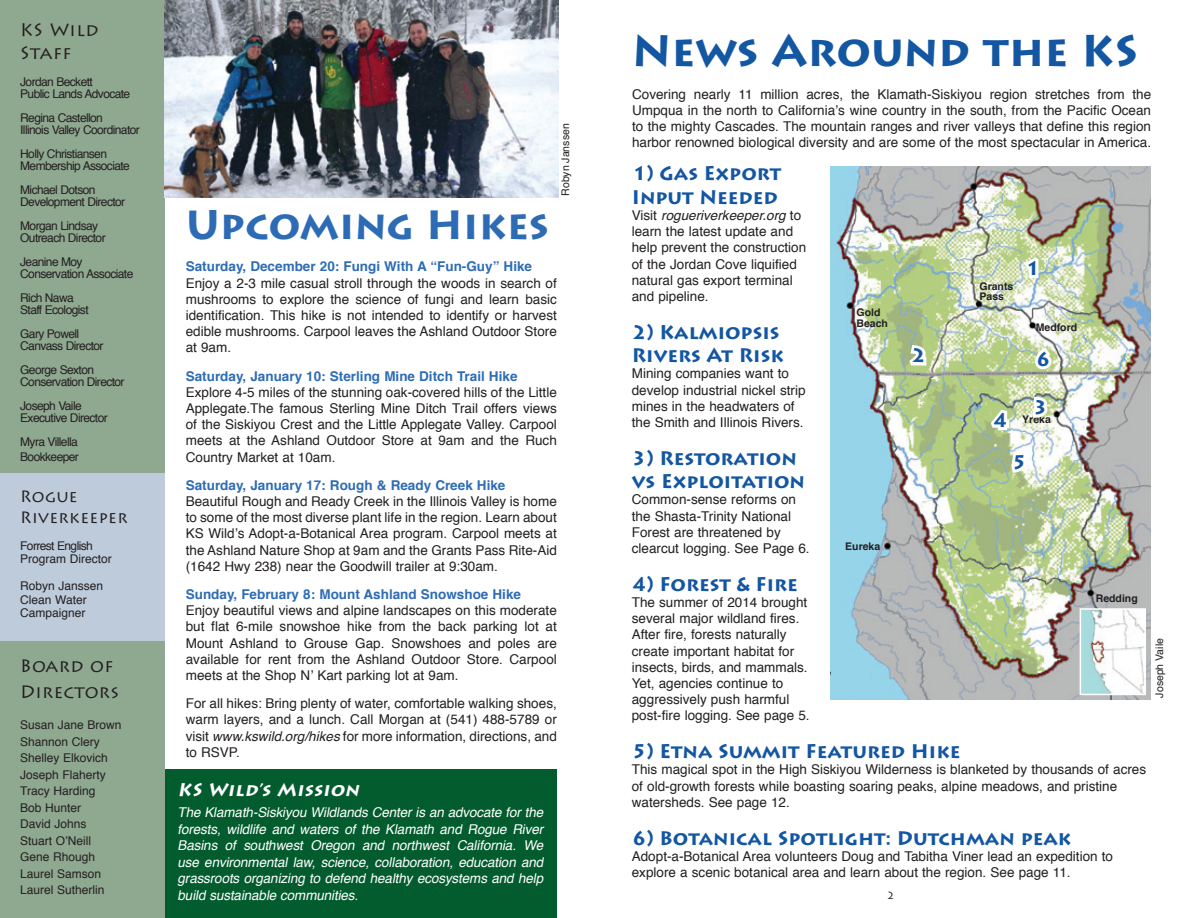
<style>
.page{position:relative;width:1188px;height:918px;background:#fff}
.page>*{position:absolute;margin:0;border:0;box-sizing:border-box;transform-origin:0 0}
.t1{font:700 43.5px "Lithos Pro";color:#1356a2}
.t2{font:700 40.5px "Lithos Pro";color:#2d6cb5}
.t3{font:700 19.5px/23.4px "Lithos Pro";color:#1356a2}
.t4{font:18px/22.5px "Lithos Pro";letter-spacing:.025em;color:#231f20}
.t5{font:italic 700 18px "Lithos Pro";color:#fff}
.t6{font:16.5px/21px "Lithos Pro";letter-spacing:.025em;color:#231f20}
.t7{font:13.5px/16.2px "Helvetica";color:#231f20;text-align:justify}
.t8{font:italic 13.5px/16.5px "Helvetica";color:#fff;text-align:justify}
.t9{font:700 13.5px "Helvetica";color:#2d6cb5}
.t10{font:12px/12px "Helvetica";letter-spacing:-.05em;color:#231f20}
.t11{font:12px/16.5px "Helvetica";color:#231f20}
.t12{font:700 10.5px/10.5px "Helvetica";color:#231f20}
.t13{font:10.5px "Helvetica";color:#231f20}
.t14{font:10.5px "Lithos Pro";color:#231f20}
.s1{font-style:italic}
</style>
<div class="page">
<div style="left:164px;top:770px;width:393px;height:148px;background:#035c2e"></div>
<div style="left:0;top:0;width:164px;height:918px;background:#8fa890"></div>
<div style="left:0;top:473px;width:164px;height:167px;background:#bdcbdb"></div>
<img style="left:164px;top:0;width:394px;height:197px">
<img style="left:831px;top:166px;width:320px;height:533px">
<svg style="left:906px;top:342px;width:24px;height:27px"></svg>
<svg style="left:1020px;top:254px;width:22px;height:27px"></svg>
<svg style="left:1032px;top:343px;width:23px;height:31px"></svg>
<svg style="left:1030px;top:394px;width:20px;height:27px"></svg>
<svg style="left:1007px;top:449px;width:22px;height:28px"></svg>
<img style="left:1083px;top:611px;width:60px;height:81px">
<div style="left:1080px;top:608px;width:66px;height:87px;border:2px solid #fff"></div>
<div style="left:831px;top:653px;width:37px;height:46px;background:#96d4ea"></div>
<svg style="left:986px;top:398px;width:27px;height:36px"></svg>
<h3 class="t4" style="left:20px;top:19px;width:80px">KS Wild<br>Staff</h3>
<p class="t10" style="left:20px;top:76px;width:112px">Jordan Beckett<br>Public Lands Advocate</p>
<p class="t10" style="left:20px;top:112px;width:121px">Regina Castellon<br>Illinois Valley Coordinator</p>
<p class="t10" style="left:20px;top:148px;width:111px">Holly Christiansen<br>Membership Associate</p>
<p class="t10" style="left:20px;top:184px;width:106px">Michael Dotson<br>Development Director</p>
<p class="t10" style="left:20px;top:220px;width:87px">Morgan Lindsay<br>Outreach Director</p>
<p class="t10" style="left:20px;top:256px;width:115px">Jeanine Moy<br>Conservation Associate</p>
<p class="t10" style="left:20px;top:292px;width:70px">Rich Nawa<br>Staff Ecologist</p>
<p class="t10" style="left:20px;top:328px;width:85px">Gary Powell<br>Canvass Director</p>
<p class="t10" style="left:20px;top:364px;width:106px">George Sexton<br>Conservation Director</p>
<p class="t10" style="left:20px;top:400px;width:89px">Joseph Vaile<br>Executive Director</p>
<p class="t10" style="left:20px;top:434px;width:60px;line-height:15px">Myra Villella<br>Bookkeeper</p>
<p class="t6" style="left:20px;top:486px;width:109px">Rogue<br>Riverkeeper</p>
<p class="t11" style="left:20px;top:539px;width:93px;line-height:13.5px">Forrest English<br>Program Director</p>
<p class="t11" style="left:20px;top:580px;width:85px;line-height:13.5px">Robyn Janssen<br>Clean Water<br>Campaigner</p>
<h3 class="t4" style="left:20px;top:654px;width:100px;line-height:25.5px">Board of<br>Directors</h3>
<p class="t11" style="left:20px;top:717px;width:103px">Susan Jane Brown<br>Shannon Clery<br>Shelley Elkovich<br>Joseph Flaherty<br>Tracy Harding<br>Bob Hunter<br>David Johns<br>Stuart O’Neill<br>Gene Rhough<br>Laurel Samson<br>Laurel Sutherlin</p>
<p class="t13" style="left:557px;top:196px;width:74px;rotate:-90deg">Robyn Janssen</p>
<h2 class="t2" style="left:186px;top:201px;width:365px">Upcoming Hikes</h2>
<p class="t9" style="left:186px;top:256px;width:348px">Saturday, December 20: Fungi With A “Fun-Guy” Hike</p>
<p class="t7" style="left:186px;top:275px;width:373px">Enjoy a 2-3 mile casual stroll through the woods in search of mushrooms to explore the science of fungi and learn basic identification. This hike is not intended to identify or harvest edible mushrooms. Carpool leaves the Ashland Outdoor Store at 9am.</p>
<p class="t9" style="left:186px;top:365px;width:333px">Saturday, January 10: Sterling Mine Ditch Trail Hike</p>
<p class="t7" style="left:186px;top:384px;width:373px">Explore 4-5 miles of the stunning oak-covered hills of the Little Applegate.The famous Sterling Mine Ditch Trail offers views of the Siskiyou Crest and the Little Applegate Valley. Carpool meets at the Ashland Outdoor Store at 9am and the Ruch Country Market at 10am.</p>
<p class="t9" style="left:186px;top:474px;width:321px">Saturday, January 17: Rough &amp; Ready Creek Hike</p>
<p class="t7" style="left:186px;top:494px;width:373px">Beautiful Rough and Ready Creek in the Illinois Valley is home to some of the most diverse plant life in the region. Learn about KS Wild’s Adopt-a-Botanical Area program. Carpool meets at the Ashland Nature Shop at 9am and the Grants Pass Rite-Aid (1642 Hwy 238) near the Goodwill trailer at 9:30am.</p>
<p class="t9" style="left:186px;top:583px;width:337px">Sunday, February 8: Mount Ashland Snowshoe Hike</p>
<p class="t7" style="left:186px;top:603px;width:373px">Enjoy beautiful views and alpine landscapes on this moderate but flat 6-mile snowshoe hike from the back parking lot at Mount Ashland to Grouse Gap. Snowshoes and poles are available for rent from the Ashland Outdoor Store. Carpool meets at the Shop N’ Kart parking lot at 9am.</p>
<p class="t7" style="left:186px;top:696px;width:373px">For all hikes: Bring plenty of water, comfortable walking shoes, warm layers, and a lunch. Call Morgan at (541) 488-5789 or visit <span class="s1">www.kswild.org/hikes</span> for more information, directions, and to RSVP.</p>
<h3 class="t5" style="left:178px;top:779px;width:187px">KS Wild’s Mission</h3>
<p class="t8" style="left:178px;top:805px;width:371px">The Klamath-Siskiyou WildlandsCenterisan advocate forthe forests, wildlife and waters of the Klamath and Rogue River Basins of southwest Oregon and northwest California. We use environmental law, science, collaboration, education and grassrootsorganizing to defend healthyecosystemsand help build sustainable communities.</p>
<h1 class="t1" style="left:632px;top:25px;width:507px">News Around the KS</h1>
<p class="t7" style="left:632px;top:86px;width:521px">Covering nearly 11 million acres, the Klamath-Siskiyou region stretches from the Umpqua in the north to California’s wine country in the south, from the Pacific Ocean to the mighty Cascades. The mountain ranges and river valleys that define this region harbor renowned biological diversity and are some of the most spectacular in America.</p>
<h3 class="t3" style="left:632px;top:162px;width:151px">1) Gas Export<br>Input Needed</h3>
<p class="t7" style="left:632px;top:207px;width:176px;text-align:left">Visit <span class="s1">rogueriverkeeper.org</span> to learn the latest update and help prevent the construction of the Jordan Cove liquified natural gas export terminal and pipeline.</p>
<h3 class="t3" style="left:632px;top:321px;width:154px">2) Kalmiopsis<br>Rivers At Risk</h3>
<p class="t7" style="left:632px;top:366px;width:175px;text-align:left">Mining companies want to develop industrial nickel strip mines in the headwaters of the Smith and Illinois Rivers.</p>
<h3 class="t3" style="left:632px;top:447px;width:175px">3) Restoration vs Exploitation</h3>
<p class="t7" style="left:632px;top:492px;width:179px;text-align:left">Common-sense reforms on the Shasta-Trinity National<br>Forest are threatened by clearcut logging. See Page 6.</p>
<h3 class="t3" style="left:632px;top:573px;width:168px">4) Forest &amp; Fire</h3>
<p class="t7" style="left:632px;top:594px;width:179px;text-align:left">The summer of 2014 brought several major wildland fires.<br>After fire, forests naturally create important habitat for insects, birds, and mammals.<br>Yet, agencies continue to aggressively push harmful post-fire logging. See page 5.</p>
<h3 class="t3" style="left:632px;top:740px;width:330px">5) Etna Summit Featured Hike</h3>
<p class="t7" style="left:632px;top:762px;width:516px;text-align:left">This magical spot in the High Siskiyou Wilderness is blanketed by thousands of acres of old-growth forests while boasting soaring peaks, alpine meadows, and pristine watersheds. See page 12.</p>
<h3 class="t3" style="left:632px;top:826px;width:441px">6) Botanical Spotlight: Dutchman peak</h3>
<p class="t7" style="left:632px;top:848px;width:483px">Adopt-a-Botanical Area volunteers Doug and Tabitha Viner lead an expedition to explore a scenic botanical area and learn about the region. See page 11.</p>
<h3 class="t3" style="left:1025px;top:257px;width:17px">1</h3>
<p class="t12" style="left:980px;top:281px;width:35px">Grants<br>Pass</p>
<p class="t12" style="left:857px;top:307px;width:33px">Gold<br>Beach</p>
<p class="t12" style="left:1036px;top:322px;width:43px">Medford</p>
<h3 class="t3" style="left:911px;top:344px;width:17px">2</h3>
<h3 class="t3" style="left:1036px;top:348px;width:17px">6</h3>
<h3 class="t3" style="left:1033px;top:396px;width:17px">3</h3>
<h3 class="t3" style="left:993px;top:409px;width:17px">4</h3>
<p class="t12" style="left:1022px;top:414px;width:30px">Yreka</p>
<h3 class="t3" style="left:1012px;top:451px;width:17px">5</h3>
<p class="t12" style="left:845px;top:542px;width:37px">Eureka</p>
<p class="t12" style="left:1096px;top:593px;width:43px">Redding</p>
<p class="t14" style="left:887px;top:890px;width:9px">2</p>
<p class="t13" style="left:1152px;top:698px;width:61px;rotate:-90deg">Joseph Vaile</p>
</div>
